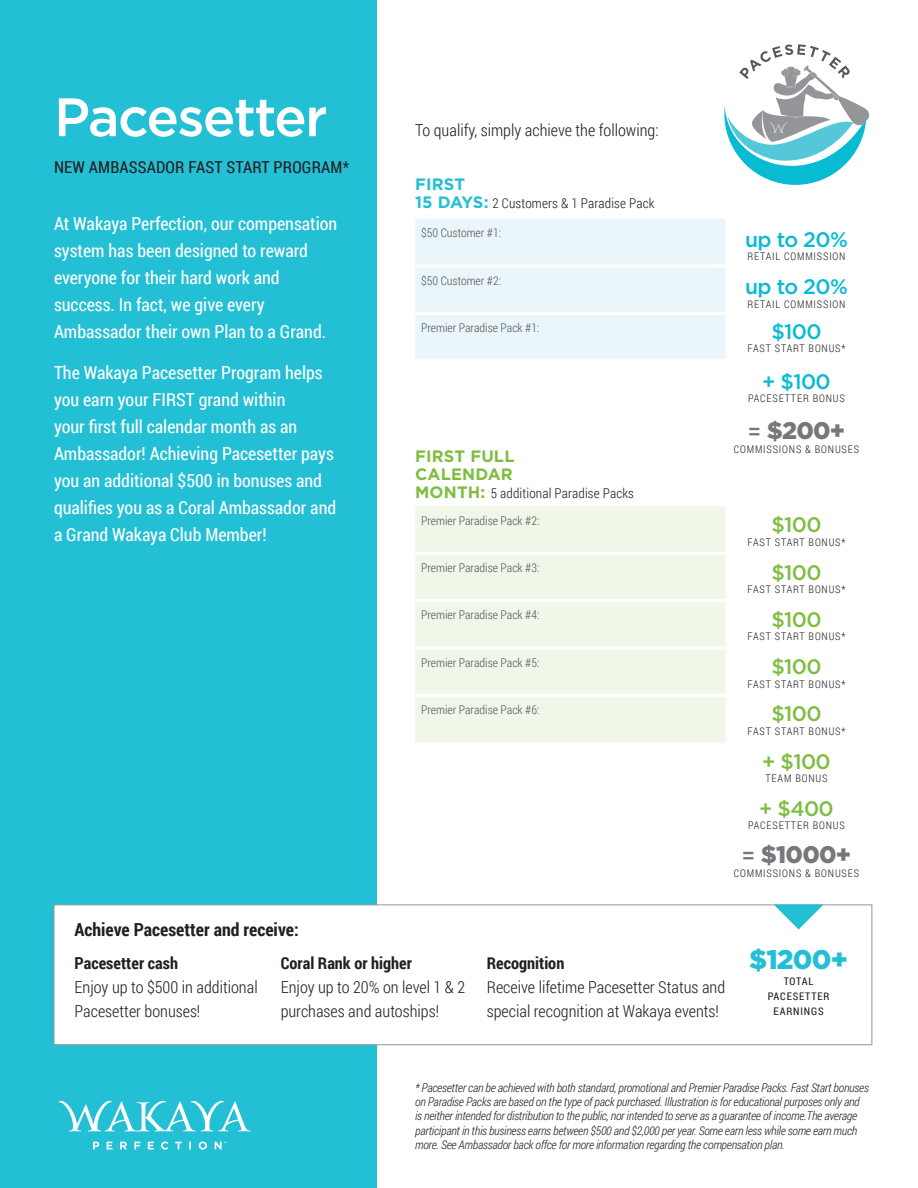
<style>
.page{position:relative;width:918px;height:1188px;background:#fff}
.page>*{position:absolute;margin:0;border:0;box-sizing:border-box;transform-origin:0 0}
.t1{font:500 54px "Gotham";letter-spacing:-.03em;color:#fff}
.t2{font:900 27px "Gotham";color:#23bfd5}
.t3{font:900 24px "Gotham";letter-spacing:-.03em;color:#76787b}
.t4{font:500 21px "Gotham";letter-spacing:-.03em;color:#7fbd41}
.t5{font:500 21px "Gotham";letter-spacing:-.03em;color:#07bbd3}
.t6{font:18px/27px "Roboto Condensed";color:#fff}
.t7{font:700 18px "Roboto Condensed";color:#231f20}
.t8{font:300 16.5px/24px "Roboto Condensed";color:#231f20}
.t9{font:16.5px "Roboto Condensed";letter-spacing:.01em;color:#231f20}
.t10{font:700 16.5px/18px "Gotham";letter-spacing:.01em;color:#7fbd41}
.t11{font:700 16.5px "Gotham";letter-spacing:.01em;color:#23bfd5}
.t12{font:300 13.5px "Roboto Condensed";letter-spacing:.01em;color:#231f20}
.t13{font:italic 300 12px/14.4px "Roboto Condensed";letter-spacing:-.02em;color:#231f20}
.t14{font:300 12px "Roboto Condensed";color:#57585a}
.t15{font:300 10.5px "Roboto Condensed";letter-spacing:.08em;color:#231f20}
.t16{font:10.5px "Roboto Condensed";letter-spacing:.08em;color:#231f20}
.s1{font-family:"Gotham";font-weight:700;font-size:16.5px;color:#23bfd5}
.s2{font-weight:500;font-size:21px}
.s3{font-family:"Gotham";font-weight:700;font-size:16.5px;color:#7fbd41}
.s4{font-weight:700}
</style>
<div class="page">
<div style="left:0;top:0;width:377px;height:1188px;background:#23bfd5"></div>
<div style="left:54px;top:904px;width:818px;height:141px;background:#fff;border:1px solid #939598"></div>
<div style="left:415px;top:219px;width:311px;height:140px;background:#eaf6f9"></div>
<div style="left:415px;top:506px;width:311px;height:236px;background:#f0f6e8"></div>
<hr style="left:415px;top:265px;width:311px;height:3px;background:#fff">
<hr style="left:415px;top:312px;width:311px;height:3px;background:#fff">
<hr style="left:415px;top:552px;width:311px;height:3px;background:#fff">
<hr style="left:415px;top:599px;width:311px;height:3px;background:#fff">
<hr style="left:415px;top:646px;width:311px;height:3px;background:#fff">
<hr style="left:415px;top:694px;width:311px;height:3px;background:#fff">
<svg style="left:724px;top:44px;width:146px;height:141px"></svg>
<svg style="left:58px;top:1101px;width:193px;height:31px"></svg>
<svg style="left:93px;top:1142px;width:134px;height:8px"></svg>
<svg style="left:774px;top:904px;width:50px;height:25px"></svg>
<p class="t1" style="left:54px;top:82px;width:275px">Pacesetter</p>
<p class="t9" style="left:54px;top:155px;width:297px">NEW AMBASSADOR FAST START PROGRAM*</p>
<p class="t6" style="left:54px;top:210px;width:285px">At Wakaya Perfection, our compensation system has been designed to reward everyone for their hard work and success. In fact, we give every Ambassador their own Plan to a Grand.</p>
<p class="t6" style="left:54px;top:358px;width:284px">The Wakaya Pacesetter Program helps you earn your FIRST grand within<br>your first full calendar month as an Ambassador! Achieving Pacesetter pays you an additional $500 in bonuses and qualifies you as a Coral Ambassador and a Grand Wakaya Club Member!</p>
<p class="t8" style="left:415px;top:118px;width:245px">To qualify, simply achieve the following:</p>
<p class="t11" style="left:415px;top:174px;width:51px">FIRST</p>
<p class="t12" style="left:415px;top:194px;width:241px"><span class="s1">15 DAYS:</span> 2 Customers &amp; 1 Paradise Pack</p>
<p class="t14" style="left:421px;top:225px;width:82px">$50 Customer #1:</p>
<p class="t5" style="left:745px;top:225px;width:104px">up to 20%</p>
<p class="t15" style="left:747px;top:249px;width:100px">RETAIL COMMISSION</p>
<p class="t14" style="left:421px;top:272px;width:82px">$50 Customer #2:</p>
<p class="t5" style="left:745px;top:273px;width:104px">up to 20%</p>
<p class="t15" style="left:747px;top:297px;width:100px">RETAIL COMMISSION</p>
<p class="t14" style="left:421px;top:320px;width:120px">Premier Paradise Pack #1:</p>
<p class="t5" style="left:771px;top:318px;width:52px">$100</p>
<p class="t15" style="left:747px;top:341px;width:100px">FAST START BONUS*</p>
<p class="t5" style="left:762px;top:368px;width:70px">+ $100</p>
<p class="t15" style="left:748px;top:391px;width:98px">PACESETTER BONUS</p>
<p class="t3" style="left:748px;top:414px;width:99px"><span class="s2">=</span> $200+</p>
<p class="t15" style="left:734px;top:442px;width:127px">COMMISSIONS &amp; BONUSES</p>
<p class="t10" style="left:415px;top:447px;width:101px">FIRST FULL<br>CALENDAR</p>
<p class="t12" style="left:415px;top:484px;width:220px"><span class="s3">MONTH:</span> 5 additional Paradise Packs</p>
<p class="t14" style="left:421px;top:512px;width:120px">Premier Paradise Pack #2:</p>
<p class="t4" style="left:771px;top:511px;width:52px">$100</p>
<p class="t15" style="left:747px;top:535px;width:100px">FAST START BONUS*</p>
<p class="t14" style="left:421px;top:559px;width:120px">Premier Paradise Pack #3:</p>
<p class="t4" style="left:771px;top:559px;width:52px">$100</p>
<p class="t15" style="left:747px;top:582px;width:100px">FAST START BONUS*</p>
<p class="t14" style="left:421px;top:607px;width:120px">Premier Paradise Pack #4:</p>
<p class="t4" style="left:771px;top:606px;width:52px">$100</p>
<p class="t15" style="left:747px;top:629px;width:100px">FAST START BONUS*</p>
<p class="t14" style="left:421px;top:654px;width:120px">Premier Paradise Pack #5:</p>
<p class="t4" style="left:771px;top:653px;width:52px">$100</p>
<p class="t15" style="left:747px;top:677px;width:100px">FAST START BONUS*</p>
<p class="t14" style="left:421px;top:701px;width:120px">Premier Paradise Pack #6:</p>
<p class="t4" style="left:771px;top:700px;width:52px">$100</p>
<p class="t15" style="left:747px;top:724px;width:100px">FAST START BONUS*</p>
<p class="t4" style="left:762px;top:748px;width:70px">+ $100</p>
<p class="t15" style="left:766px;top:771px;width:63px">TEAM BONUS</p>
<p class="t4" style="left:759px;top:795px;width:76px">+ $400</p>
<p class="t15" style="left:748px;top:818px;width:98px">PACESETTER BONUS</p>
<p class="t3" style="left:742px;top:838px;width:111px"><span class="s2">=</span> $1000+</p>
<p class="t15" style="left:734px;top:866px;width:127px">COMMISSIONS &amp; BONUSES</p>
<p class="t7" style="left:75px;top:917px;width:226px">Achieve Pacesetter and receive:</p>
<p class="t8" style="left:75px;top:950px;width:185px"><span class="s4">Pacesetter cash<br></span>Enjoy up to $500 in additional<br>Pacesetter bonuses!</p>
<p class="t8" style="left:281px;top:950px;width:186px"><span class="s4">Coral Rank or higher<br></span>Enjoy up to 20% on level 1 &amp; 2 purchases and autoships!</p>
<p class="t8" style="left:487px;top:950px;width:240px"><span class="s4">Recognition<br></span>Receive lifetime Pacesetter Status and special recognition at Wakaya events!</p>
<p class="t2" style="left:749px;top:941px;width:100px">$1200+</p>
<p class="t16" style="left:784px;top:974px;width:31px">TOTAL</p>
<p class="t16" style="left:768px;top:989px;width:63px">PACESETTER</p>
<p class="t16" style="left:774px;top:1004px;width:52px">EARNINGS</p>
<p class="t13" style="left:415px;top:1080px;width:455px">* Pacesetter can be achieved with both standard, promotional and Premier Paradise Packs. Fast Start bonuses on Paradise Packs are based on the type of pack purchased. Illustration is for educational purposes only and is neither intended for distribution to the public, nor intended to serve as a guarantee of income.The average participant in this business earns between $500 and $2,000 per year. Some earn less while some earn much more. See Ambassador back offce for more information regarding the compensation plan.</p>
</div>
